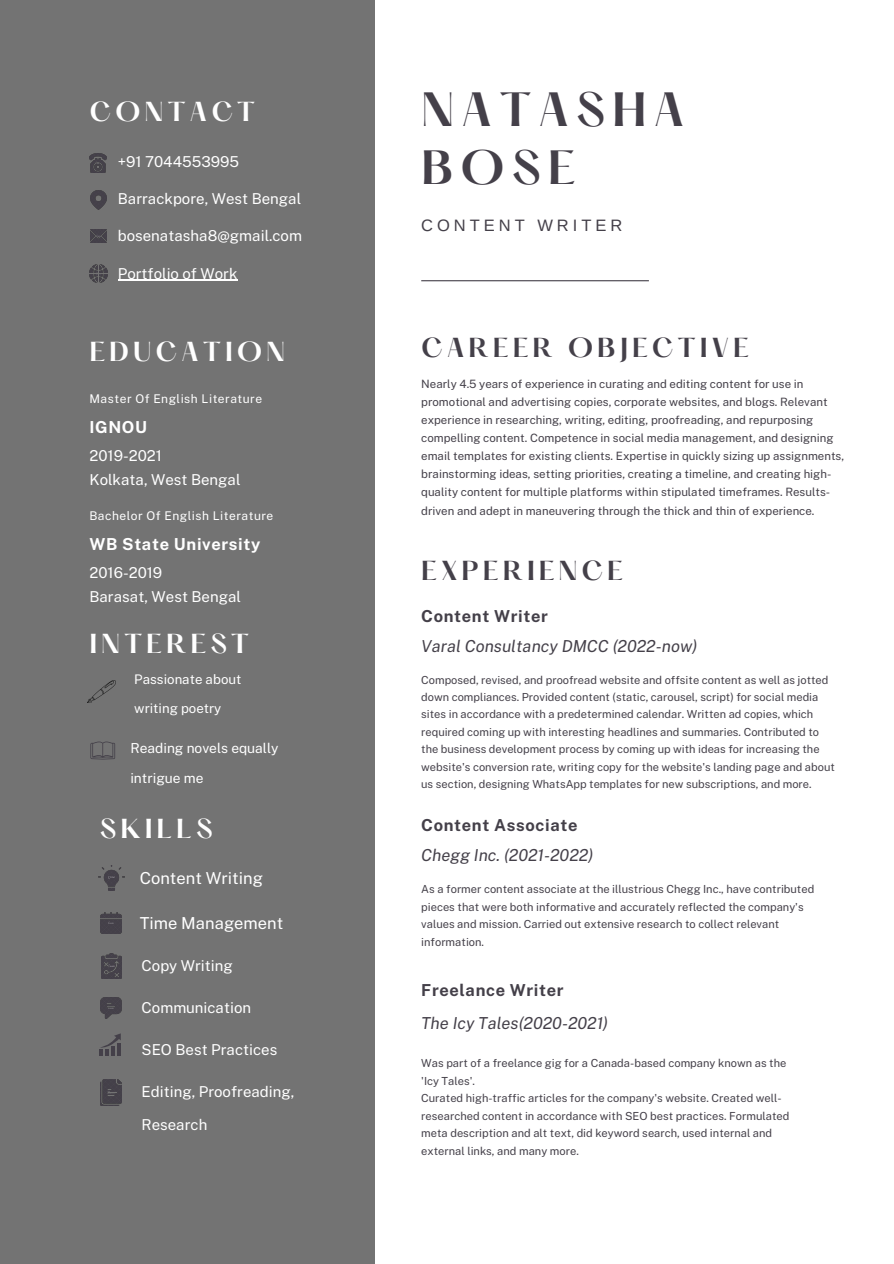
<style>
.page{position:relative;width:894px;height:1264px;background:#fff}
.page>*{position:absolute;margin:0;border:0;box-sizing:border-box;transform-origin:0 0}
.t1{font:600 42px/58.5px "Hatton";letter-spacing:.16em;color:#444049}
.t2{font:600 24px "Hatton";letter-spacing:.16em;color:#fff}
.t3{font:600 24px "Hatton";letter-spacing:.16em;color:#444049}
.t4{font:italic 16.5px "Public Sans";color:#444049}
.t5{font:700 16.5px "Public Sans";letter-spacing:.04em;color:#444049}
.t6{font:16.5px "Public Sans";color:#fff}
.t7{font:700 16.5px "Public Sans";letter-spacing:.04em;color:#fff}
.t8{font:16.5px "Arimo";letter-spacing:.24em;color:#444049}
.t9{font:15px/23.7px "Public Sans";color:#fff}
.t10{font:13.8px/30px "Public Sans";color:#fff}
.t11{font:13.2px/29px "Public Sans";color:#fff}
.t12{font:12px "Public Sans";letter-spacing:.04em;color:#fff}
.t13{font:11.4px/18px "Public Sans";color:#444049}
.t14{font:11.1px/17.5px "Public Sans";color:#444049}
</style>
<div class="page">
<div style="left:0;top:0;width:893px;height:1263px;background:#737373"></div>
<img style="left:101px;top:953px;width:21px;height:25px">
<img style="left:101px;top:997px;width:20px;height:21px">
<img style="left:101px;top:912px;width:20px;height:21px">
<img style="left:101px;top:1079px;width:20px;height:25px">
<img style="left:98px;top:865px;width:26px;height:25px">
<div style="left:375px;top:0;width:518px;height:1263px;background:#fff"></div>
<img style="left:90px;top:190px;width:16px;height:20px">
<img style="left:90px;top:230px;width:17px;height:12px">
<img style="left:89px;top:153px;width:17px;height:19px">
<img style="left:89px;top:264px;width:18px;height:18px">
<hr style="left:421px;top:280px;width:227px;height:1px;background:#444049">
<svg style="left:99px;top:1033px;width:22px;height:22px"></svg>
<svg style="left:90px;top:741px;width:25px;height:18px"></svg>
<img style="left:88px;top:680px;width:28px;height:22px">
<hr style="left:118px;top:280px;width:119px;height:1px;background:#fff">
<h2 class="t2" style="left:89px;top:100px;width:167px">CONTACT</h2>
<h3 class="t9" style="left:118px;top:150px;width:123px">+91 7044553995</h3>
<h3 class="t9" style="left:118px;top:187px;width:185px">Barrackpore, West Bengal</h3>
<h3 class="t9" style="left:118px;top:224px;width:186px">bosenatasha8@gmail.com</h3>
<h3 class="t9" style="left:118px;top:261px;width:121px">Portfolio of Work</h3>
<h2 class="t2" style="left:89px;top:340px;width:197px">EDUCATION</h2>
<p class="t12" style="left:89px;top:391px;width:174px">Master Of English Literature</p>
<h3 class="t7" style="left:89px;top:417px;width:59px">IGNOU</h3>
<h3 class="t9" style="left:89px;top:444px;width:153px">2019-2021<br>Kolkata, West Bengal</h3>
<p class="t12" style="left:89px;top:508px;width:185px">Bachelor Of English Literature</p>
<h3 class="t7" style="left:89px;top:534px;width:172px">WB State University</h3>
<h3 class="t9" style="left:89px;top:561px;width:153px">2016-2019<br>Barasat, West Bengal</h3>
<h2 class="t2" style="left:89px;top:632px;width:161px">INTEREST</h2>
<p class="t11" style="left:134px;top:664px;width:109px">Passionate about writing poetry</p>
<p class="t10" style="left:130px;top:732px;width:149px">Reading novels equally intrigue me</p>
<h2 class="t2" style="left:100px;top:817px;width:114px">SKILLS</h2>
<h3 class="t6" style="left:140px;top:868px;width:125px">Content Writing</h3>
<h3 class="t6" style="left:140px;top:913px;width:145px">Time Management</h3>
<h3 class="t9" style="left:141px;top:953px;width:93px">Copy Writing</h3>
<h3 class="t9" style="left:141px;top:996px;width:111px">Communication</h3>
<h3 class="t9" style="left:141px;top:1037px;width:137px">SEO Best Practices</h3>
<h3 class="t9" style="left:141px;top:1075px;width:154px;line-height:32.7px">Editing, Proofreading,<br>Research</h3>
<h1 class="t1" style="left:421px;top:85px;width:265px">NATASHA<br>BOSE</h1>
<h3 class="t8" style="left:421px;top:216px;width:202px">CONTENT WRITER</h3>
<h2 class="t3" style="left:421px;top:336px;width:329px">CAREER OBJECTIVE</h2>
<p class="t13" style="left:421px;top:375px;width:424px">Nearly 4.5 years of experience in curating and editing content for use in promotional and advertising copies, corporate websites, and blogs. Relevant experience in researching, writing, editing, proofreading, and repurposing compelling content. Competence in social media management, and designing email templates for existing clients. Expertise in quickly sizing up assignments, brainstorming ideas, setting priorities, creating a timeline, and creating high&shy;quality content for multiple platforms within stipulated timeframes. Results&shy;driven and adept in maneuvering through the thick and thin of experience.</p>
<h2 class="t3" style="left:421px;top:559px;width:203px">EXPERIENCE</h2>
<h3 class="t5" style="left:421px;top:606px;width:128px">Content Writer</h3>
<h3 class="t4" style="left:421px;top:636px;width:277px">Varal Consultancy DMCC (2022-now)</h3>
<p class="t14" style="left:421px;top:670px;width:415px">Composed, revised, and proofread website and offsite content as well as jotted down compliances. Provided content (static, carousel, script) for social media sites in accordance with a predetermined calendar. Written ad copies, which required coming up with interesting headlines and summaries. Contributed to the business development process by coming up with ideas for increasing the website's conversion rate, writing copy for the website's landing page and about us section, designing WhatsApp templates for new subscriptions, and more.</p>
<h3 class="t5" style="left:421px;top:815px;width:158px">Content Associate</h3>
<h3 class="t4" style="left:421px;top:845px;width:173px">Chegg Inc. (2021-2022)</h3>
<p class="t14" style="left:421px;top:880px;width:394px">As a former content associate at the illustrious Chegg Inc., have contributed pieces that were both informative and accurately reflected the company's values and mission. Carried out extensive research to collect relevant information.</p>
<h3 class="t5" style="left:421px;top:980px;width:144px">Freelance Writer</h3>
<h3 class="t4" style="left:421px;top:1013px;width:188px">The Icy Tales(2020-2021)</h3>
<p class="t14" style="left:421px;top:1054px;width:369px">Was part of a freelance gig for a Canada-based company known as the 'Icy Tales'.<br>Curated high-traffic articles for the company's website. Created well&shy;researched content in accordance with SEO best practices. Formulated meta description and alt text, did keyword search, used internal and external links, and many more.</p>
</div>
